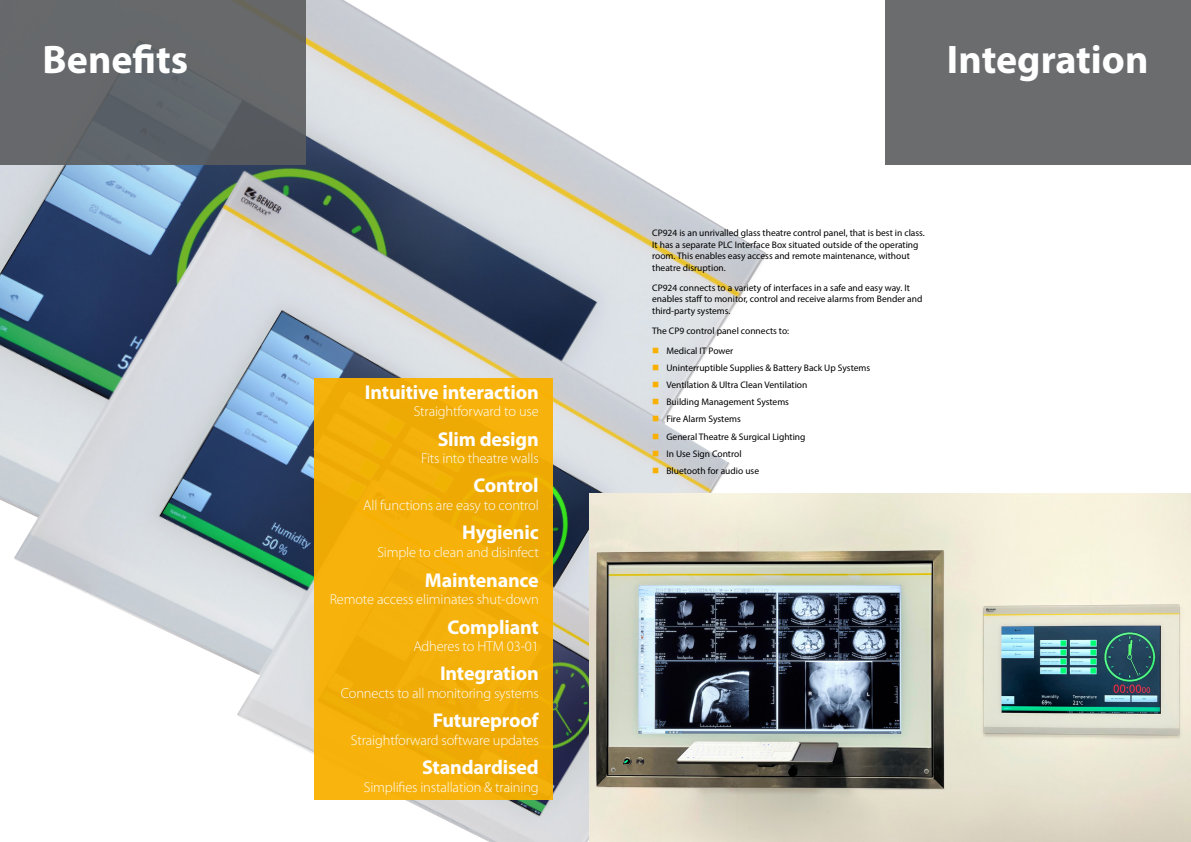
<style>
.page{position:relative;width:1191px;height:842px;background:#fff}
.page>*{position:absolute;margin:0;border:0;box-sizing:border-box;transform-origin:0 0}
.t1{font:700 40px "Myriad Pro";color:#fff}
.t2{font:700 20px "Myriad Pro";letter-spacing:-.01em;color:#fff}
.t3{font:300 14.4px "Myriad Pro";letter-spacing:-.01em;color:#fff}
.t4{font:9.5px/17.2px "Myriad Pro";color:#000}
</style>
<div class="page">
<img style="left:0;top:0;width:767px;height:842px">
<div style="left:314px;top:378px;width:239px;height:421px;background:#f4b10a"></div>
<div style="left:0;top:0;width:306px;height:164px;background:linear-gradient(to right,#65686c,#606467)"></div>
<img style="left:590px;top:493px;width:601px;height:349px">
<div style="left:884px;top:0;width:307px;height:164px;background:#6a6c6e"></div>
<svg style="left:653px;top:347px;width:5px;height:6px"></svg>
<svg style="left:653px;top:365px;width:5px;height:5px"></svg>
<svg style="left:653px;top:382px;width:5px;height:5px"></svg>
<svg style="left:653px;top:399px;width:5px;height:6px"></svg>
<svg style="left:653px;top:416px;width:5px;height:6px"></svg>
<svg style="left:653px;top:433px;width:5px;height:6px"></svg>
<svg style="left:653px;top:450px;width:5px;height:6px"></svg>
<svg style="left:653px;top:468px;width:5px;height:5px"></svg>
<h1 class="t1" style="left:43px;top:33px;width:147px">Benefits</h1>
<h1 class="t1" style="left:947px;top:33px;width:203px">Integration</h1>
<h2 class="t2" style="left:365px;top:379px;width:175px">Intuitive interaction</h2>
<h3 class="t3" style="left:414px;top:402px;width:126px">Straightforward to use</h3>
<h2 class="t2" style="left:438px;top:426px;width:102px">Slim design</h2>
<h3 class="t3" style="left:421px;top:449px;width:119px">Fits into theatre walls</h3>
<h2 class="t2" style="left:473px;top:473px;width:67px">Control</h2>
<h3 class="t3" style="left:363px;top:496px;width:177px">All functions are easy to control</h3>
<h2 class="t2" style="left:462px;top:520px;width:78px">Hygienic</h2>
<h3 class="t3" style="left:377px;top:543px;width:163px">Simple to clean and disinfect</h3>
<h2 class="t2" style="left:425px;top:567px;width:115px">Maintenance</h2>
<h3 class="t3" style="left:330px;top:590px;width:210px">Remote access eliminates shut-down</h3>
<h2 class="t2" style="left:447px;top:614px;width:93px">Compliant</h2>
<h3 class="t3" style="left:413px;top:637px;width:127px">Adheres to HTM 03-01</h3>
<h2 class="t2" style="left:440px;top:661px;width:100px">Integration</h2>
<h3 class="t3" style="left:341px;top:684px;width:199px">Connects to all monitoring systems</h3>
<h2 class="t2" style="left:433px;top:708px;width:107px">Futureproof</h2>
<h3 class="t3" style="left:351px;top:731px;width:189px">Straightforward software updates</h3>
<h2 class="t2" style="left:422px;top:755px;width:118px">Standardised</h2>
<h3 class="t3" style="left:364px;top:778px;width:176px">Simplifies installation &amp; training</h3>
<p class="t4" style="left:652px;top:227px;width:274px;line-height:11.5px">CP924 is an unrivalled glass theatre control panel, that is best in class.<br>It has a separate PLC Interface Box situated outside of the operating room. This enables easy access and remote maintenance, without theatre disruption.</p>
<p class="t4" style="left:652px;top:282px;width:272px;line-height:11.5px">CP924 connects to a variety of interfaces in a safe and easy way. It enables staff to monitor, control and receive alarms from Bender and third-party systems.</p>
<p class="t4" style="left:666px;top:320px;width:124px;line-height:20px;text-indent:-14px">The CP9 control panel connects to:<br>Medical IT Power</p>
<p class="t4" style="left:666px;top:359px;width:205px">Uninterruptible Supplies &amp; Battery Back Up Systems<br>Ventilation &amp; Ultra Clean Ventilation<br>Building Management Systems<br>Fire Alarm Systems<br>General Theatre &amp; Surgical Lighting<br>In Use Sign Control<br>Bluetooth for audio use</p>
</div>
